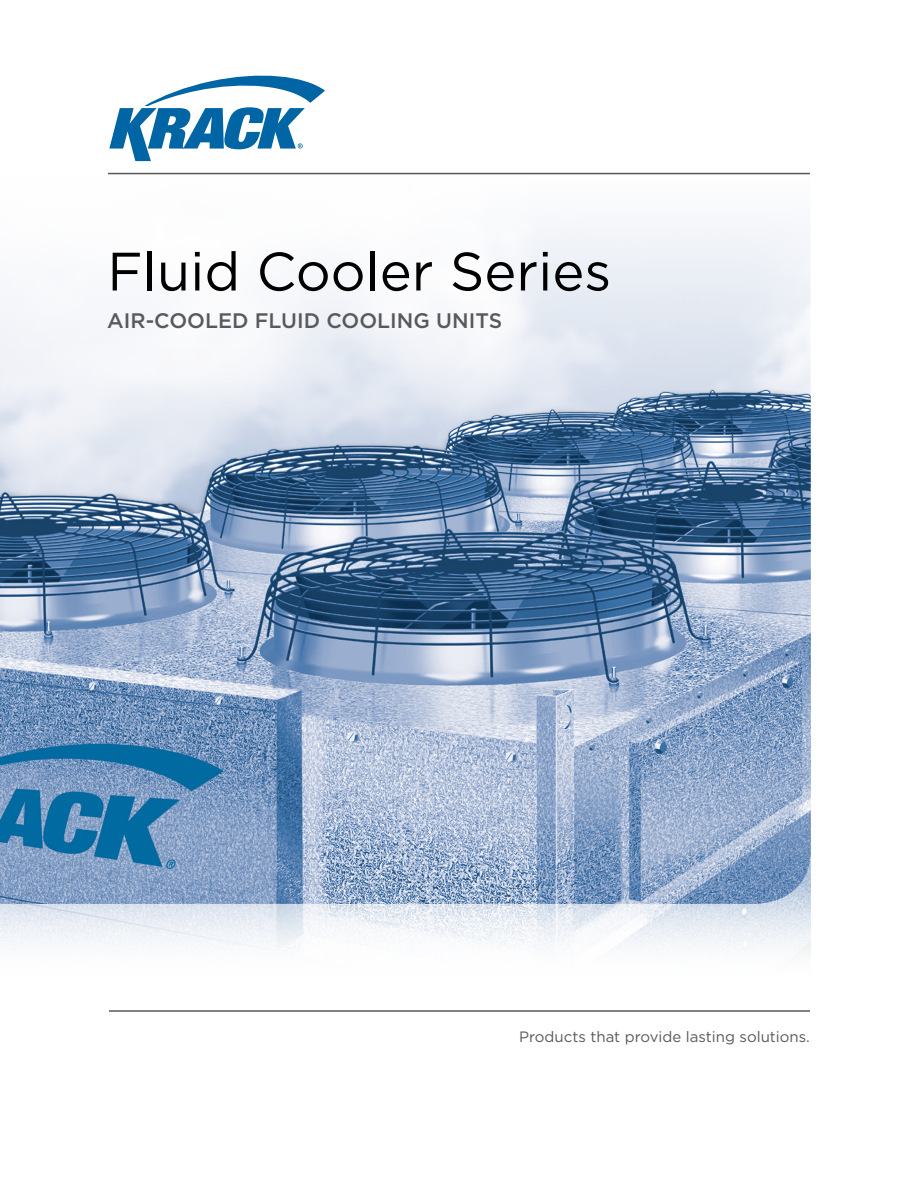
<style>
.page{position:relative;width:918px;height:1188px;background:#fff}
.page>*{position:absolute;margin:0;border:0;box-sizing:border-box;transform-origin:0 0}
.t1{font:54px "Gotham";color:#000}
.t2{font:500 21px "Gotham";color:#58595b}
.t3{font:15px "Gotham";color:#58595b}
</style>
<div class="page">
<img style="left:0;top:904px;width:811px;height:48px">
<img style="left:0;top:174px;width:811px;height:730px">
<img style="left:0;top:357px;width:811px;height:545px">
<hr style="left:108px;top:173px;width:702px;height:1px;background:#58595b">
<svg style="left:109px;top:75px;width:216px;height:86px"></svg>
<hr style="left:109px;top:1010px;width:701px;height:2px;background:#58595b">
<h1 class="t1" style="left:107px;top:239px;width:505px">Fluid Cooler Series</h1>
<h2 class="t2" style="left:107px;top:308px;width:396px">AIR-COOLED FLUID COOLING UNITS</h2>
<p class="t3" style="left:519px;top:1027px;width:292px">Products that provide lasting solutions.</p>
</div>
